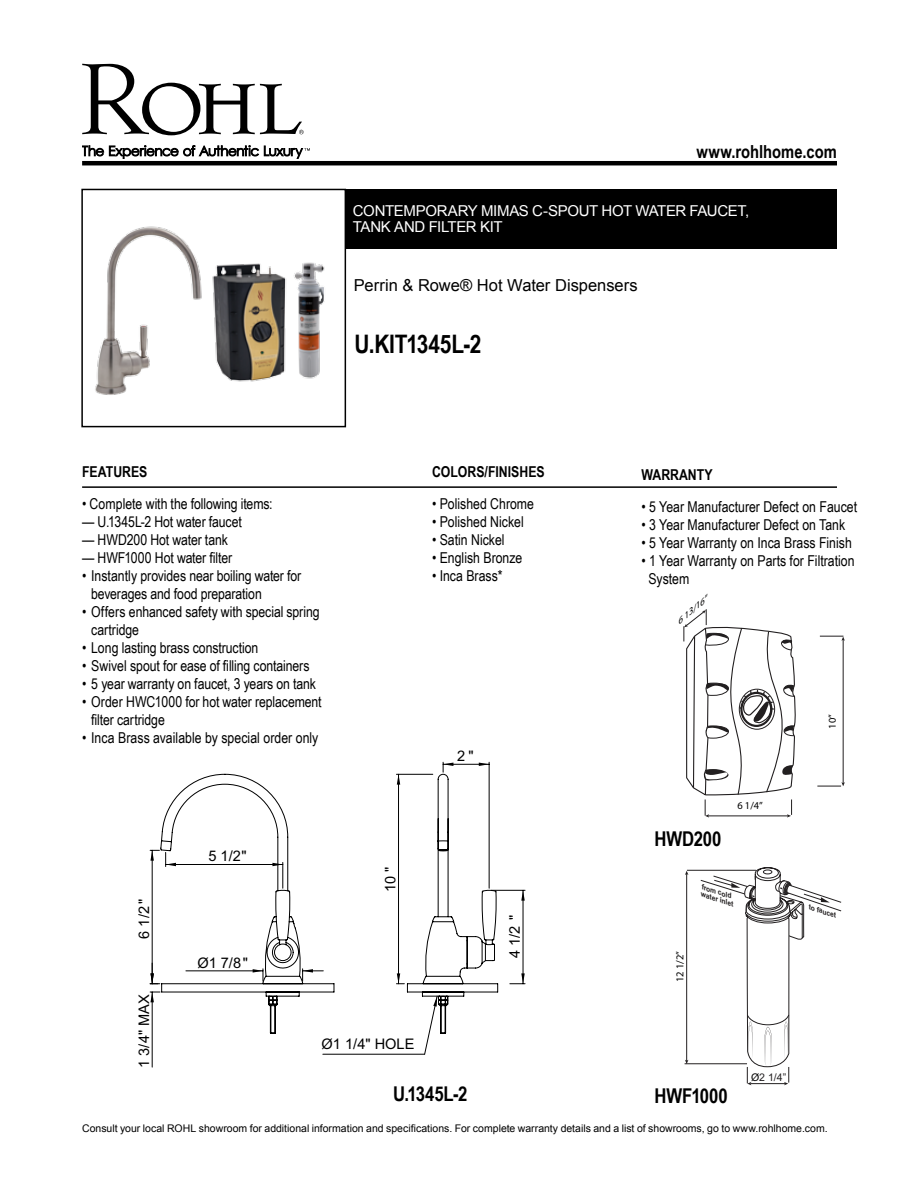
<style>
.page{position:relative;width:918px;height:1188px;background:#fff}
.page>*{position:absolute;margin:0;border:0;box-sizing:border-box;transform-origin:0 0}
.t1{font:700 25.5px "Arial Narrow";letter-spacing:-.005em;color:#000}
.t2{font:700 20.4px "Arial Narrow";letter-spacing:-.005em;color:#000}
.t3{font:700 18px "Arial Narrow";color:#000}
.t4{font:16.5px "Arial";color:#000}
.t5{font:15px/18px "Arial Narrow";color:#000}
.t6{font:15px/16.5px "Arial";letter-spacing:-.025em;color:#fff}
.t7{font:700 15px "Arial Narrow";color:#000}
.t8{font:14.55px "Arial";color:#000}
.t9{font:10.65px "Myriad Pro";color:#000}
.t10{font:10.5px "Arial";color:#000}
.t11{font:10.5px "Myriad Pro";color:#000}
.t12{font:10.5px "Arial";color:#221f20}
.t13{font:italic 7.95px "Myriad Pro";color:#000;scale:1.37 1}
.t14{font:italic 700 7.2px/6.9px "Arial";color:#221f20;text-align:center;scale:.95 1}
.s1{color:#000}
</style>
<div class="page">
<svg style="left:82px;top:64px;width:222px;height:71px"></svg>
<svg style="left:82px;top:145px;width:228px;height:14px"></svg>
<hr style="left:82px;top:161px;width:755px;height:4px;background:#000">
<div style="left:346px;top:189px;width:491px;height:59px;background:#000"></div>
<img style="left:212px;top:262px;width:113px;height:120px">
<div style="left:81px;top:189px;width:265px;height:238px;border:2px solid #000"></div>
<hr style="left:82px;top:486px;width:755px;height:2px;background:#000">
<svg style="left:424px;top:1034px;width:6px;height:21px"></svg>
<hr style="left:323px;top:1054px;width:102px;height:1px;background:#000">
<svg style="left:150px;top:850px;width:9px;height:11px"></svg>
<hr style="left:152px;top:850px;width:1px;height:134px;background:#000">
<svg style="left:479px;top:763px;width:10px;height:3px"></svg>
<svg style="left:443px;top:762px;width:10px;height:10px"></svg>
<hr style="left:489px;top:762px;width:1px;height:126px;background:#000">
<hr style="left:443px;top:764px;width:46px;height:1px;background:#000">
<svg style="left:150px;top:992px;width:10px;height:10px"></svg>
<svg style="left:150px;top:963px;width:10px;height:21px"></svg>
<hr style="left:152px;top:992px;width:1px;height:75px;background:#000">
<svg style="left:521px;top:891px;width:4px;height:10px"></svg>
<svg style="left:510px;top:973px;width:15px;height:11px"></svg>
<hr style="left:491px;top:890px;width:34px;height:1px;background:#000">
<hr style="left:523px;top:890px;width:1px;height:94px;background:#000">
<svg style="left:160px;top:774px;width:338px;height:260px"></svg>
<hr style="left:843px;top:640px;width:1px;height:144px;background:#221f20">
<svg style="left:817px;top:782px;width:28px;height:5px"></svg>
<svg style="left:820px;top:636px;width:25px;height:5px"></svg>
<svg style="left:683px;top:609px;width:113px;height:209px"></svg>
<hr style="left:687px;top:870px;width:69px;height:1px;background:#221f20">
<hr style="left:685px;top:1064px;width:62px;height:1px;background:#221f20">
<hr style="left:686px;top:874px;width:1px;height:187px;background:#221f20">
<svg style="left:700px;top:868px;width:141px;height:217px"></svg>
<img style="left:95px;top:226px;width:107px;height:169px">
<p class="t3" style="left:696px;top:141px;width:142px">www.rohlhome.com</p>
<p class="t6" style="left:353px;top:202px;width:398px">CONTEMPORARY MIMAS C-SPOUT HOT WATER FAUCET,<br>TANK AND FILTER KIT</p>
<p class="t4" style="left:354px;top:274px;width:285px">Perrin &amp; Rowe® Hot Water Dispensers</p>
<h1 class="t1" style="left:354px;top:330px;width:129px">U.KIT1345L-2</h1>
<p class="t7" style="left:82px;top:463px;width:67px">FEATURES</p>
<p class="t5" style="left:82px;top:494px;width:192px">• Complete with the following items:</p>
<p class="t5" style="left:82px;top:512px;width:161px">— U.1345L-2 Hot water faucet</p>
<p class="t5" style="left:82px;top:530px;width:147px">— HWD200 Hot water tank</p>
<p class="t5" style="left:82px;top:548px;width:152px">— HWF1000 Hot water filter</p>
<p class="t5" style="left:91px;top:566px;width:212px;text-indent:-9px">• Instantly provides near boiling water for beverages and food preparation</p>
<p class="t5" style="left:91px;top:602px;width:230px;text-indent:-9px">• Offers enhanced safety with special spring cartridge</p>
<p class="t5" style="left:82px;top:638px;width:178px">• Long lasting brass construction</p>
<p class="t5" style="left:82px;top:656px;width:229px">• Swivel spout for ease of filling containers</p>
<p class="t5" style="left:82px;top:674px;width:235px">• 5 year warranty on faucet, 3 years on tank</p>
<p class="t5" style="left:91px;top:692px;width:232px;text-indent:-9px">• Order HWC1000 for hot water replacement filter cartridge</p>
<p class="t5" style="left:82px;top:728px;width:238px">• Inca Brass available by special order only</p>
<p class="t8" style="left:134px;top:939px;width:42px;rotate:-90deg">6 1/2 "</p>
<p class="t8" style="left:208px;top:847px;width:40px">5 1/2"</p>
<p class="t8" style="left:197px;top:953px;width:52px">Ø1 7/8"</p>
<p class="t7" style="left:432px;top:463px;width:114px">COLORS/FINISHES</p>
<p class="t5" style="left:432px;top:494px;width:104px">• Polished Chrome</p>
<p class="t5" style="left:432px;top:512px;width:93px">• Polished Nickel</p>
<p class="t5" style="left:432px;top:530px;width:74px">• Satin Nickel</p>
<p class="t5" style="left:432px;top:548px;width:92px">• English Bronze</p>
<p class="t5" style="left:432px;top:566px;width:72px">• Inca Brass*</p>
<p class="t8" style="left:381px;top:892px;width:27px;rotate:-90deg">10 "</p>
<p class="t8" style="left:457px;top:747px;width:18px">2"</p>
<p class="t8" style="left:505px;top:958px;width:45px;rotate:-90deg">4 1/2 "</p>
<p class="t8" style="left:134px;top:1068px;width:75px;rotate:-90deg">1 3/4" MAX</p>
<p class="t8" style="left:322px;top:1035px;width:94px">Ø1 1/4" HOLE</p>
<h2 class="t2" style="left:393px;top:1082px;width:76px">U.1345L-2</h2>
<p class="t7" style="left:642px;top:466px;width:73px">WARRANTY</p>
<p class="t5" style="left:642px;top:497px;width:217px">• 5 Year Manufacturer Defect on Faucet</p>
<p class="t5" style="left:642px;top:515px;width:205px">• 3 Year Manufacturer Defect on Tank</p>
<p class="t5" style="left:642px;top:533px;width:212px">• 5 Year Warranty on Inca Brass Finish</p>
<p class="t5" style="left:648px;top:551px;width:208px;text-indent:-7px">• 1 Year Warranty on Parts for Filtration<br>System</p>
<p class="t13" style="left:674px;top:619px;width:29px;rotate:-40deg">6 13/16”</p>
<h2 class="t2" style="left:655px;top:827px;width:68px">HWD200</h2>
<p class="t11" style="left:737px;top:799px;width:27px">6 1/4”</p>
<p class="t14" style="left:703px;top:884px;width:34px;rotate:18deg">from old</p>
<p class="t14" style="left:705px;top:884px;width:37px;rotate:18deg">c<br>water inlet</p>
<p class="t9" style="left:673px;top:982px;width:33px;rotate:-90deg">12 1/2”</p>
<p class="t11" style="left:826px;top:729px;width:16px;rotate:-90deg">10”</p>
<p class="t14" style="left:811px;top:904px;width:32px;rotate:18deg">to faucet</p>
<h2 class="t2" style="left:655px;top:1084px;width:75px">HWF1000</h2>
<p class="t12" style="left:751px;top:1071px;width:37px"><span class="s1">Ø</span>2 1/4”</p>
<p class="t10" style="left:82px;top:1121px;width:747px">Consult your local ROHL showroom for additional information and specifications. For complete warranty details and a list of showrooms, go to www.rohlhome.com.</p>
</div>
